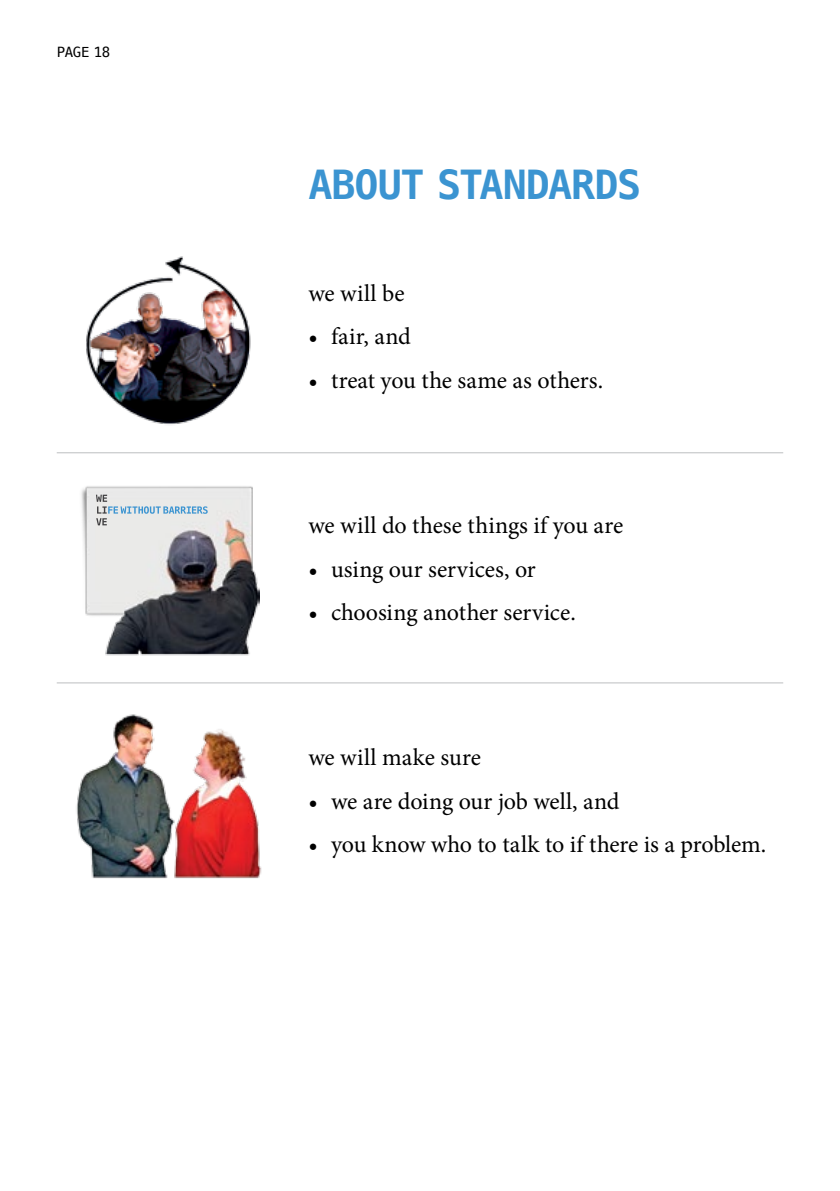
<style>
.page{position:relative;width:840px;height:1191px;background:#fff}
.page>*{position:absolute;margin:0;border:0;box-sizing:border-box;transform-origin:0 0}
.t1{font:700 40px "Menlo";letter-spacing:-.025em;color:#3b94d1}
.t2{font:24px "Minion Pro";letter-spacing:-.005em;color:#000}
.t3{font:14px "Menlo";letter-spacing:-.025em;color:#000}
</style>
<div class="page">
<hr style="left:57px;top:452px;width:725px;height:1px;background:#bcbec0">
<hr style="left:57px;top:682px;width:725px;height:1px;background:#bcbec0">
<img style="left:86px;top:256px;width:165px;height:169px">
<img style="left:76px;top:714px;width:186px;height:165px">
<img style="left:81px;top:486px;width:178px;height:170px">
<svg style="left:96px;top:495px;width:111px;height:30px;background:#d1dbe0"></svg>
<p class="t3" style="left:57px;top:42px;width:55px">PAGE 18</p>
<h1 class="t1" style="left:308px;top:156px;width:334px">ABOUT STANDARDS</h1>
<p class="t2" style="left:308px;top:277px;width:98px">we will be</p>
<p class="t2" style="left:308px;top:321px;width:104px">• fair, and</p>
<p class="t2" style="left:308px;top:364px;width:296px">• treat you the same as others.</p>
<p class="t2" style="left:308px;top:509px;width:316px">we will do these things if you are</p>
<p class="t2" style="left:308px;top:553px;width:229px">• using our services, or</p>
<p class="t2" style="left:308px;top:596px;width:269px">• choosing another service.</p>
<p class="t2" style="left:308px;top:741px;width:174px">we will make sure</p>
<p class="t2" style="left:308px;top:785px;width:312px">• we are doing our job well, and</p>
<p class="t2" style="left:308px;top:828px;width:459px">• you know who to talk to if there is a problem.</p>
</div>
